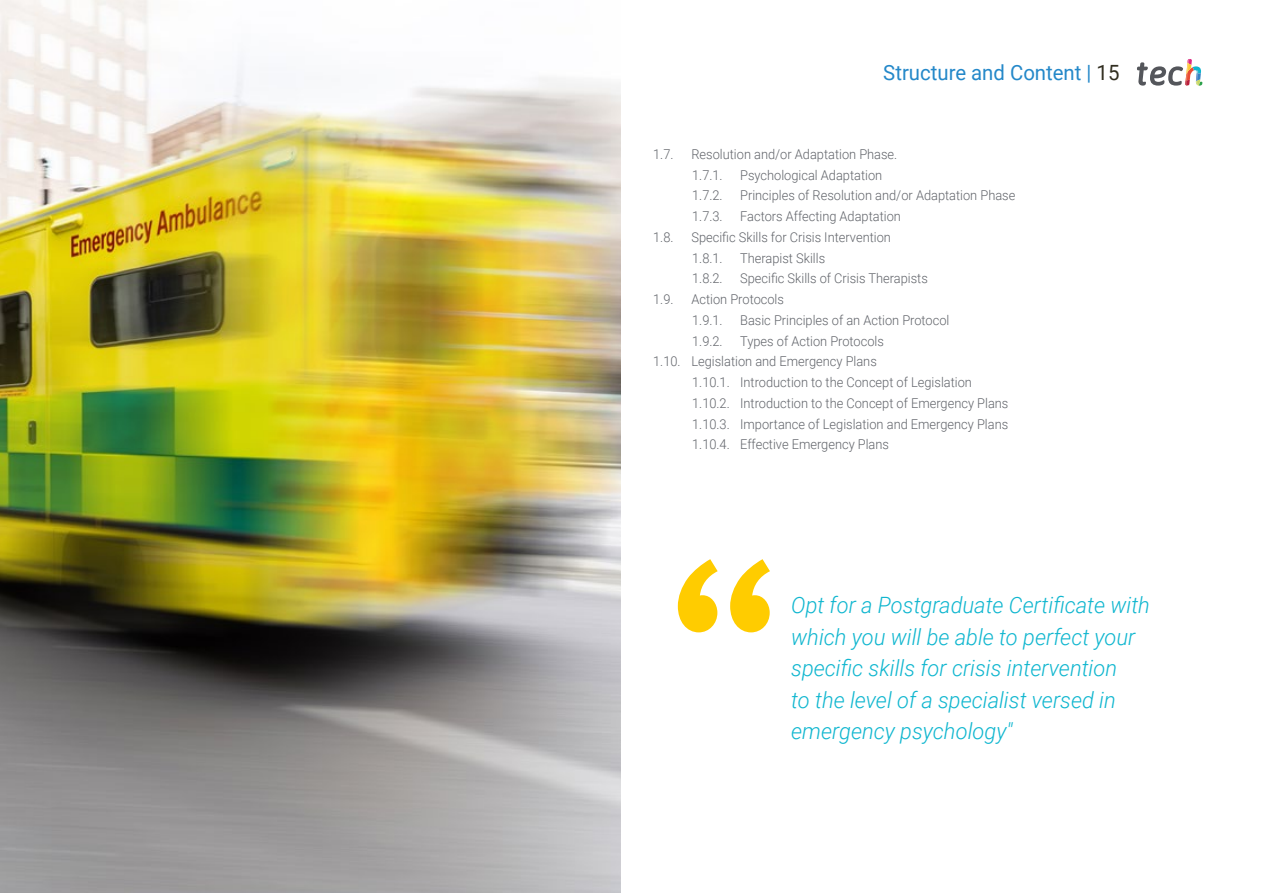
<style>
.page{position:relative;width:1263px;height:893px;background:#fff}
.page>*{position:absolute;margin:0;border:0;box-sizing:border-box;transform-origin:0 0}
.t1{font:italic 300 22.5px/31.5px "Roboto";color:#0fb6cf}
.t2{font:21px "Roboto";color:#2488c9}
.t3{font:300 13.5px/20.7px "Roboto";color:#61646a;scale:.95 1}
.s1{color:#312e20}
</style>
<div class="page">
<img style="left:0;top:0;width:621px;height:893px">
<svg style="left:1137px;top:59px;width:65px;height:27px"></svg>
<svg style="left:678px;top:559px;width:92px;height:73px"></svg>
<h2 class="t2" style="left:883px;top:57px;width:238px">Structure and Content | <span class="s1">15</span></h2>
<p class="t3" style="left:653px;top:143px;width:23px">1.7.</p>
<p class="t3" style="left:691px;top:143px;width:218px">Resolution and/or Adaptation Phase.<br>1.7.1.</p>
<p class="t3" style="left:740px;top:164px;width:151px">Psychological Adaptation</p>
<p class="t3" style="left:692px;top:185px;width:34px">1.7.2.</p>
<p class="t3" style="left:740px;top:185px;width:291px">Principles of Resolution and/or Adaptation Phase</p>
<p class="t3" style="left:692px;top:206px;width:34px">1.7.3.</p>
<p class="t3" style="left:740px;top:206px;width:171px">Factors Affecting Adaptation</p>
<p class="t3" style="left:653px;top:226px;width:23px">1.8.</p>
<p class="t3" style="left:691px;top:226px;width:211px">Specific Skills for Crisis Intervention<br>1.8.1.</p>
<p class="t3" style="left:740px;top:247px;width:91px">Therapist Skills</p>
<p class="t3" style="left:692px;top:268px;width:34px">1.8.2.</p>
<p class="t3" style="left:740px;top:268px;width:199px">Specific Skills of Crisis Therapists</p>
<p class="t3" style="left:653px;top:289px;width:23px">1.9.</p>
<p class="t3" style="left:691px;top:289px;width:99px">Action Protocols<br>1.9.1.</p>
<p class="t3" style="left:740px;top:309px;width:222px">Basic Principles of an Action Protocol</p>
<p class="t3" style="left:692px;top:330px;width:34px">1.9.2.</p>
<p class="t3" style="left:740px;top:330px;width:153px">Types of Action Protocols</p>
<p class="t3" style="left:653px;top:351px;width:237px">1.10. Legislation and Emergency Plans</p>
<p class="t3" style="left:692px;top:372px;width:296px">1.10.1. Introduction to the Concept of Legislation</p>
<p class="t3" style="left:692px;top:392px;width:334px">1.10.2. Introduction to the Concept of Emergency Plans</p>
<p class="t3" style="left:692px;top:413px;width:334px">1.10.3. Importance of Legislation and Emergency Plans</p>
<p class="t3" style="left:692px;top:434px;width:209px">1.10.4. Effective Emergency Plans</p>
<h1 class="t1" style="left:791px;top:589px;width:360px">Opt for a Postgraduate Certificate with which you will be able to perfect your specific skills for crisis intervention<br>to the level of a specialist versed in emergency psychology"</h1>
</div>
